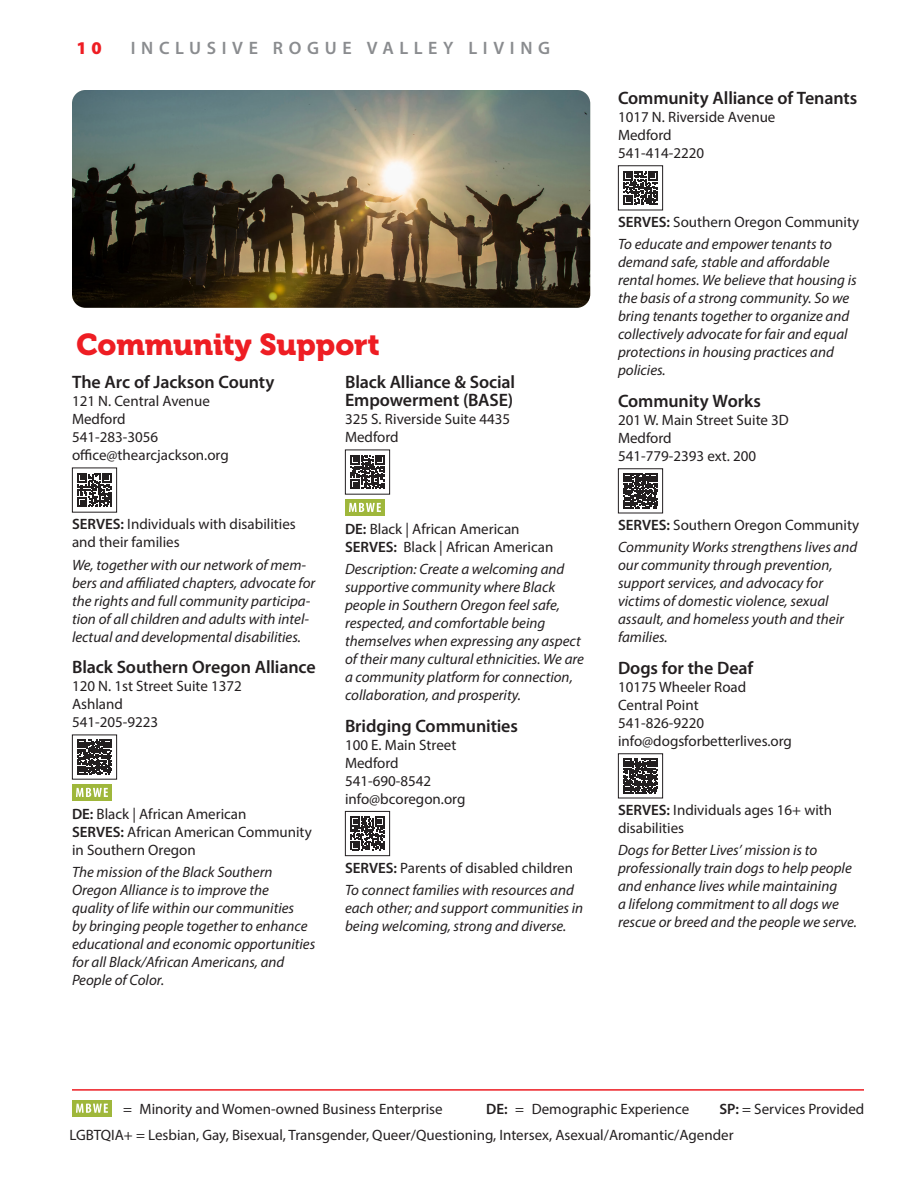
<style>
.page{position:relative;width:918px;height:1188px;background:#fff}
.page>*{position:absolute;margin:0;border:0;box-sizing:border-box;transform-origin:0 0}
.t1{font:30px "Museo 900";letter-spacing:-.005em;color:#ee1d23}
.t2{font:600 18px/18px "Myriad Pro";letter-spacing:-.005em;color:#231f20}
.t3{font:600 18px "Myriad Pro";letter-spacing:.315em;color:#8a8c8f}
.t4{font:900 18px "Myriad Pro";color:#ee1d23}
.t5{font:italic 15px/18px "Myriad Pro";color:#231f20}
.t6{font:15px/18px "Myriad Pro";color:#231f20}
.s1{font-weight:600}
</style>
<div class="page">
<div style="left:72px;top:1100px;width:40px;height:16px;background:#9fb73b"></div>
<svg style="left:76px;top:1104px;width:32px;height:9px"></svg>
<hr style="left:72px;top:1089px;width:792px;height:2px;background:#ee1d23">
<img style="left:72px;top:90px;width:518px;height:218px">
<svg style="left:78px;top:473px;width:33px;height:34px"></svg>
<div style="left:72px;top:468px;width:45px;height:45px;border:1px solid #231f20"></div>
<svg style="left:77px;top:740px;width:35px;height:34px"></svg>
<div style="left:72px;top:735px;width:45px;height:45px;border:1px solid #231f20"></div>
<div style="left:72px;top:784px;width:40px;height:17px;background:#9fb73b"></div>
<svg style="left:76px;top:788px;width:32px;height:9px"></svg>
<svg style="left:351px;top:455px;width:33px;height:34px"></svg>
<div style="left:345px;top:450px;width:45px;height:45px;border:1px solid #231f20"></div>
<div style="left:345px;top:499px;width:40px;height:17px;background:#9fb73b"></div>
<svg style="left:349px;top:503px;width:32px;height:9px"></svg>
<svg style="left:351px;top:817px;width:33px;height:33px"></svg>
<div style="left:345px;top:811px;width:45px;height:45px;border:1px solid #231f20"></div>
<svg style="left:624px;top:171px;width:33px;height:34px"></svg>
<div style="left:618px;top:165px;width:45px;height:45px;border:1px solid #231f20"></div>
<svg style="left:623px;top:474px;width:35px;height:34px"></svg>
<div style="left:618px;top:468px;width:45px;height:45px;border:1px solid #231f20"></div>
<svg style="left:623px;top:759px;width:35px;height:34px"></svg>
<div style="left:618px;top:753px;width:45px;height:45px;border:1px solid #231f20"></div>
<p class="t4" style="left:76px;top:38px;width:27px">1 0</p>
<p class="t3" style="left:131px;top:38px;width:421px">INCLUSIVE ROGUE VALLEY LIVING</p>
<p class="t1" style="left:76px;top:327px;width:305px">Community Support</p>
<p class="t2" style="left:72px;top:373px;width:204px">The Arc of Jackson County</p>
<p class="t6" style="left:72px;top:392px;width:158px">121 N. Central Avenue<br>Medford<br>541-283-3056 office@thearcjackson.org</p>
<p class="t2" style="left:345px;top:373px;width:172px">Black Alliance &amp; Social<br>Empowerment (BASE)</p>
<p class="t6" style="left:345px;top:410px;width:167px">325 S. Riverside Suite 4435<br>Medford</p>
<p class="t6" style="left:72px;top:515px;width:225px"><span class="s1">SERVES:</span> Individuals with disabilities and their families</p>
<p class="t5" style="left:72px;top:555px;width:245px">We, together with our network of mem&shy;bers and affiliated chapters, advocate for the rights and full community participa&shy;tion of all children and adults with intel&shy;lectual and developmental disabilities.</p>
<p class="t2" style="left:72px;top:658px;width:245px">Black Southern Oregon Alliance</p>
<p class="t6" style="left:72px;top:677px;width:171px">120 N. 1st Street Suite 1372<br>Ashland<br>541-205-9223</p>
<p class="t6" style="left:72px;top:804px;width:241px"><span class="s1">DE:</span> Black | African American<br><span class="s1">SERVES:</span> African American Community in Southern Oregon</p>
<p class="t5" style="left:72px;top:863px;width:245px">The mission of the Black Southern Oregon Alliance is to improve the<br>quality of life within our communities<br>by bringing people together to enhance educational and economic opportunities for all Black/African Americans, and People of Color.</p>
<p class="t6" style="left:345px;top:519px;width:210px"><span class="s1">DE:</span> Black | African American<br><span class="s1">SERVES:</span> Black | African American</p>
<p class="t5" style="left:345px;top:560px;width:241px">Description: Create a welcoming and supportive community where Black people in Southern Oregon feel safe, respected, and comfortable being themselves when expressing any aspect of their many cultural ethnicities. We are a community platform for connection, collaboration, and prosperity.</p>
<p class="t2" style="left:345px;top:717px;width:174px">Bridging Communities</p>
<p class="t6" style="left:345px;top:735px;width:122px">100 E. Main Street<br>Medford<br>541-690-8542 info@bcoregon.org</p>
<p class="t6" style="left:345px;top:858px;width:230px"><span class="s1">SERVES:</span> Parents of disabled children</p>
<p class="t5" style="left:345px;top:881px;width:240px">To connect families with resources and each other; and support communities in being welcoming, strong and diverse.</p>
<p class="t2" style="left:618px;top:89px;width:241px">Community Alliance of Tenants</p>
<p class="t6" style="left:618px;top:108px;width:159px">1017 N. Riverside Avenue<br>Medford<br>541-414-2220</p>
<p class="t6" style="left:618px;top:213px;width:243px"><span class="s1">SERVES:</span> Southern Oregon Community</p>
<p class="t5" style="left:618px;top:235px;width:240px">To educate and empower tenants to demand safe, stable and affordable rental homes. We believe that housing is the basis of a strong community. So we bring tenants together to organize and collectively advocate for fair and equal protections in housing practices and policies.</p>
<p class="t2" style="left:618px;top:392px;width:145px">Community Works</p>
<p class="t6" style="left:618px;top:411px;width:172px">201 W. Main Street Suite 3D<br>Medford<br>541-779-2393 ext. 200</p>
<p class="t6" style="left:618px;top:516px;width:243px"><span class="s1">SERVES:</span> Southern Oregon Community</p>
<p class="t5" style="left:618px;top:538px;width:241px">Community Works strengthens lives and our community through prevention, support services, and advocacy for victims of domestic violence, sexual assault, and homeless youth and their families.</p>
<p class="t2" style="left:618px;top:659px;width:137px">Dogs for the Deaf</p>
<p class="t6" style="left:618px;top:678px;width:175px">10175 Wheeler Road<br>Central Point<br>541-826-9220 info@dogsforbetterlives.org</p>
<p class="t6" style="left:618px;top:801px;width:216px"><span class="s1">SERVES:</span> Individuals ages 16+ with disabilities</p>
<p class="t5" style="left:618px;top:841px;width:240px">Dogs for Better Lives’ mission is to professionally train dogs to help people and enhance lives while maintaining<br>a lifelong commitment to all dogs we rescue or breed and the people we serve.</p>
<p class="t6" style="left:70px;top:1096px;width:796px;line-height:25.8px;text-indent:650px"><span class="s1">SP:</span> = Services Provided<br>LGBTQIA+ = Lesbian, Gay, Bisexual, Transgender, Queer/Questioning, Intersex, Asexual/Aromantic/Agender</p>
<p class="t6" style="left:123px;top:1100px;width:321px">= Minority and Women-owned Business Enterprise</p>
<p class="t6" style="left:486px;top:1100px;width:205px"><span class="s1">DE:</span> = Demographic Experience</p>
</div>
